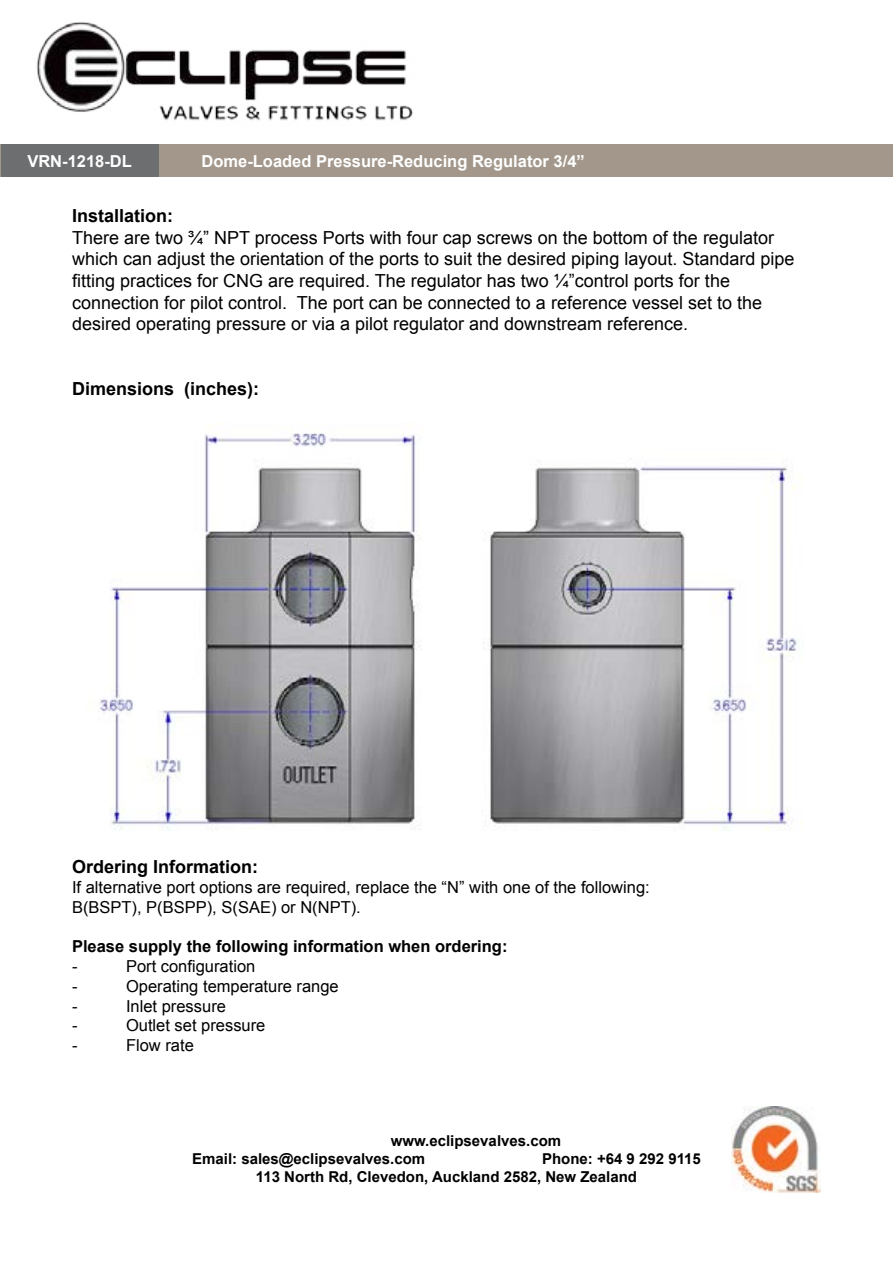
<style>
.page{position:relative;width:893px;height:1263px;background:#fff}
.page>*{position:absolute;margin:0;border:0;box-sizing:border-box;transform-origin:0 0}
.t1{font:18px/21.6px "Arial";color:#000}
.t2{font:700 18px "Arial";color:#000}
.t3{font:16.5px/19.8px "Arial";color:#000}
.t4{font:700 16.5px "Arial";color:#fff}
.t5{font:700 16.5px "Arial";color:#000}
.t6{font:700 15px/18px "Arial";color:#000}
</style>
<div class="page">
<div style="left:0;top:144px;width:159px;height:33px;background:#6d6e70"></div>
<div style="left:159px;top:144px;width:734px;height:33px;background:#a2978a"></div>
<img style="left:731px;top:1107px;width:90px;height:85px">
<img style="left:99px;top:433px;width:703px;height:397px">
<img style="left:36px;top:22px;width:377px;height:99px">
<p class="t4" style="left:27px;top:150px;width:106px">VRN-1218-DL</p>
<p class="t4" style="left:201px;top:150px;width:385px">Dome-Loaded Pressure-Reducing Regulator 3/4”</p>
<p class="t2" style="left:72px;top:204px;width:103px">Installation:</p>
<p class="t1" style="left:72px;top:227px;width:724px">There are two ¾” NPT process Ports with four cap screws on the bottom of the regulator which can adjust the orientation of the ports to suit the desired piping layout. Standard pipe fitting practices for CNG are required. The regulator has two ¼”control ports for the connection for pilot control. The port can be connected to a reference vessel set to the desired operating pressure or via a pilot regulator and downstream reference.</p>
<p class="t2" style="left:72px;top:377px;width:189px">Dimensions (inches):</p>
<p class="t2" style="left:72px;top:854px;width:188px">Ordering Information:</p>
<p class="t3" style="left:72px;top:877px;width:579px">If alternative port options are required, replace the “N” with one of the following:<br>B(BSPT), P(BSPP), S(SAE) or N(NPT).</p>
<p class="t5" style="left:72px;top:935px;width:437px">Please supply the following information when ordering:</p>
<p class="t3" style="left:72px;top:956px;width:7px">-</p>
<p class="t3" style="left:126px;top:956px;width:131px">Port configuration</p>
<p class="t3" style="left:72px;top:976px;width:7px">-</p>
<p class="t3" style="left:126px;top:976px;width:214px">Operating temperature range</p>
<p class="t3" style="left:72px;top:996px;width:7px">-</p>
<p class="t3" style="left:126px;top:996px;width:101px">Inlet pressure</p>
<p class="t3" style="left:72px;top:1016px;width:7px">-</p>
<p class="t3" style="left:126px;top:1016px;width:141px">Outlet set pressure</p>
<p class="t3" style="left:72px;top:1035px;width:7px">-</p>
<p class="t3" style="left:126px;top:1035px;width:69px">Flow rate</p>
<p class="t6" style="left:192px;top:1132px;width:371px;text-indent:199px">www.eclipsevalves.com<br>Email: sales@eclipsevalves.com</p>
<p class="t6" style="left:256px;top:1150px;width:446px;text-indent:286px">Phone: +64 9 292 9115<br>113 North Rd, Clevedon, Auckland 2582, New Zealand</p>
</div>
